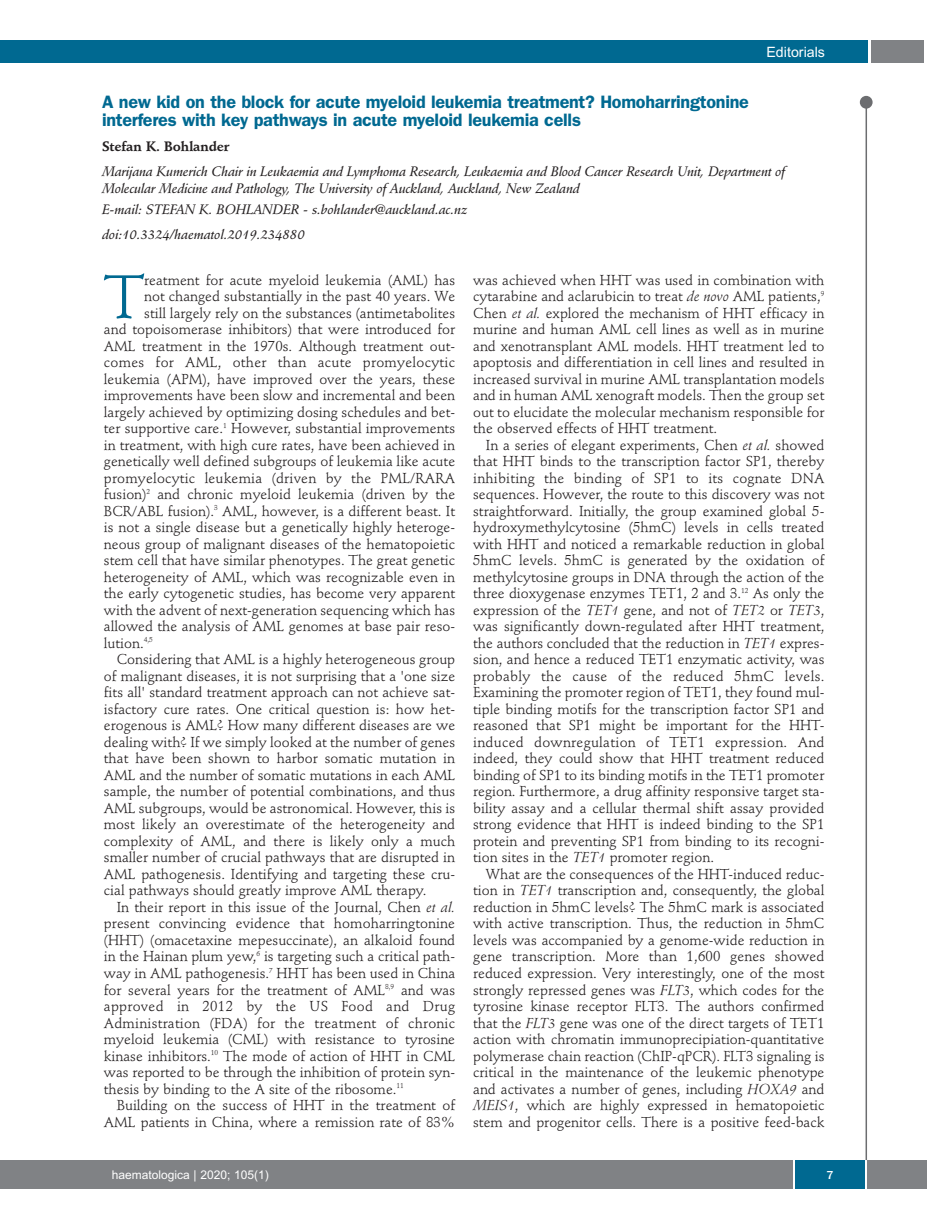
<style>
.page{position:relative;width:927px;height:1225px;background:#fff}
.page>*{position:absolute;margin:0;border:0;box-sizing:border-box;transform-origin:0 0}
.t1{font:60.45px "Stempel Schneidler";color:#006991}
.t2{font:600 18px/18px "Franklin Gothic";letter-spacing:-.015em;color:#006991}
.t3{font:14.25px/16.5px "Stempel Schneidler";color:#231f20;text-align:justify}
.t4{font:14.25px "Stempel Schneidler";letter-spacing:.02em;color:#231f20}
.t5{font:14.25px "Arial";color:#fff}
.t6{font:italic 13.5px/16.5px "Stempel Schneidler Med";letter-spacing:-.015em;color:#231f20}
.t7{font:700 13.5px "Stempel Schneidler";letter-spacing:-.005em;color:#231f20}
.t8{font:12px "Arial";color:#fff}
.t9{font:500 12px "Franklin Gothic";color:#fff}
.s1{font-style:italic}
</style>
<div class="page">
<div style="left:871px;top:40px;width:52px;height:22px;background:#808285"></div>
<div style="left:18px;top:40px;width:849px;height:22px;background:#006991"></div>
<div style="left:17px;top:1160px;width:910px;height:28px;background:#808285"></div>
<div style="left:795px;top:1160px;width:70px;height:28px;background:#006991"></div>
<hr style="left:793px;top:1160px;width:2px;height:28px;background:#fff">
<hr style="left:865px;top:1160px;width:2px;height:28px;background:#fff">
<div style="left:860px;top:96px;width:13px;height:13px;background:#6c6d70;border-radius:50%"></div>
<hr style="left:865px;top:100px;width:2px;height:1060px;background:#6c6d70">
<div style="left:0;top:40px;width:19px;height:22px;background:#006991"></div>
<div style="left:0;top:1160px;width:18px;height:28px;background:#808285"></div>
<p class="t5" style="left:766px;top:44px;width:60px">Editorials</p>
<p class="t2" style="left:102px;top:95px;width:648px">A new kid on the block for acute myeloid leukemia treatment? Homoharringtonine interferes with key pathways in acute myeloid leukemia cells</p>
<p class="t7" style="left:102px;top:141px;width:129px">Stefan K. Bohlander</p>
<p class="t6" style="left:102px;top:165px;width:685px">Marijana Kumerich Chair in Leukaemia and Lymphoma Research, Leukaemia and Blood Cancer Research Unit, Department of<br>Molecular Medicine and Pathology, The University of Auckland, Auckland, New Zealand</p>
<p class="t6" style="left:102px;top:198px;width:367px;line-height:25px">E-mail: STEFAN K. BOHLANDER - s.bohlander@auckland.ac.nz doi:10.3324/haematol.2019.234880</p>
<h1 class="t1" style="left:104px;top:272px;width:42px">T</h1>
<p class="t3" style="left:144px;top:273px;width:312px">reatment for acute myeloid leukemia (AML) has</p>
<p class="t3" style="left:144px;top:289px;width:312px">not changed substantially in the past 40 years. We</p>
<p class="t3" style="left:144px;top:306px;width:312px">still largely rely on the substances (antimetabolites</p>
<p class="t3" style="left:104px;top:322px;width:353px">and topoisomerase inhibitors) that were introduced for</p>
<p class="t3" style="left:104px;top:339px;width:353px">AML treatment in the 1970s. Although treatment out-</p>
<p class="t4" style="left:104px;top:356px;width:353px">comes for AML, other than acute promyelocytic</p>
<p class="t3" style="left:104px;top:372px;width:353px">leukemia (APM), have improved over the years, these</p>
<p class="t3" style="left:104px;top:388px;width:353px">improvements have been slow and incremental and been</p>
<p class="t3" style="left:104px;top:405px;width:353px">largely achieved by optimizing dosing schedules and bet-</p>
<p class="t3" style="left:104px;top:421px;width:353px">ter supportive care.<sup>1</sup> However, substantial improvements</p>
<p class="t3" style="left:104px;top:438px;width:353px">in treatment, with high cure rates, have been achieved in</p>
<p class="t3" style="left:104px;top:454px;width:353px">genetically well defined subgroups of leukemia like acute</p>
<p class="t3" style="left:104px;top:471px;width:353px">promyelocytic leukemia (driven by the PML/RARA</p>
<p class="t3" style="left:104px;top:487px;width:353px">fusion)<sup>2</sup> and chronic myeloid leukemia (driven by the</p>
<p class="t3" style="left:104px;top:504px;width:353px">BCR/ABL fusion).<sup>3</sup> AML, however, is a different beast. It</p>
<p class="t3" style="left:104px;top:520px;width:353px">is not a single disease but a genetically highly heteroge-</p>
<p class="t3" style="left:104px;top:537px;width:353px">neous group of malignant diseases of the hematopoietic</p>
<p class="t3" style="left:104px;top:553px;width:353px">stem cell that have similar phenotypes. The great genetic</p>
<p class="t3" style="left:104px;top:570px;width:353px">heterogeneity of AML, which was recognizable even in</p>
<p class="t3" style="left:104px;top:586px;width:353px">the early cytogenetic studies, has become very apparent</p>
<p class="t3" style="left:104px;top:603px;width:353px">with the advent of next-generation sequencing which has</p>
<p class="t3" style="left:104px;top:619px;width:353px">allowed the analysis of AML genomes at base pair reso-</p>
<p class="t3" style="left:104px;top:636px;width:51px">lution.<sup>4,5</sup></p>
<p class="t3" style="left:117px;top:652px;width:340px">Considering that AML is a highly heterogeneous group</p>
<p class="t3" style="left:104px;top:669px;width:353px">of malignant diseases, it is not surprising that a 'one size</p>
<p class="t3" style="left:104px;top:685px;width:353px">fits all' standard treatment approach can not achieve sat-</p>
<p class="t3" style="left:104px;top:702px;width:353px">isfactory cure rates. One critical question is: how het-</p>
<p class="t3" style="left:104px;top:718px;width:353px">erogenous is AML? How many different diseases are we</p>
<p class="t3" style="left:104px;top:735px;width:353px">dealing with? If we simply looked at the number of genes</p>
<p class="t3" style="left:104px;top:751px;width:353px">that have been shown to harbor somatic mutation in</p>
<p class="t3" style="left:104px;top:768px;width:353px">AML and the number of somatic mutations in each AML</p>
<p class="t3" style="left:104px;top:784px;width:353px">sample, the number of potential combinations, and thus</p>
<p class="t3" style="left:104px;top:801px;width:353px">AML subgroups, would be astronomical. However, this is</p>
<p class="t3" style="left:104px;top:817px;width:353px">most likely an overestimate of the heterogeneity and</p>
<p class="t3" style="left:104px;top:834px;width:353px">complexity of AML, and there is likely only a much</p>
<p class="t3" style="left:104px;top:850px;width:353px">smaller number of crucial pathways that are disrupted in</p>
<p class="t3" style="left:104px;top:867px;width:353px">AML pathogenesis. Identifying and targeting these cru-</p>
<p class="t3" style="left:104px;top:883px;width:324px">cial pathways should greatly improve AML therapy.</p>
<p class="t3" style="left:117px;top:900px;width:340px">In their report in this issue of the Journal, Chen <span class="s1">et al.</span></p>
<p class="t3" style="left:104px;top:916px;width:353px">present convincing evidence that homoharringtonine</p>
<p class="t3" style="left:104px;top:933px;width:353px">(HHT) (omacetaxine mepesuccinate), an alkaloid found</p>
<p class="t3" style="left:104px;top:949px;width:353px">in the Hainan plum yew,<sup>6</sup> is targeting such a critical path-</p>
<p class="t3" style="left:104px;top:966px;width:353px">way in AML pathogenesis.<sup>7</sup> HHT has been used in China</p>
<p class="t3" style="left:104px;top:982px;width:353px">for several years for the treatment of AML<sup>8,9</sup> and was</p>
<p class="t4" style="left:104px;top:1000px;width:353px">approved in 2012 by the US Food and Drug</p>
<p class="t3" style="left:104px;top:1015px;width:353px">Administration (FDA) for the treatment of chronic</p>
<p class="t3" style="left:104px;top:1032px;width:353px">myeloid leukemia (CML) with resistance to tyrosine</p>
<p class="t3" style="left:104px;top:1048px;width:353px">kinase inhibitors.<sup>10</sup> The mode of action of HHT in CML</p>
<p class="t3" style="left:104px;top:1065px;width:353px">was reported to be through the inhibition of protein syn-</p>
<p class="t3" style="left:104px;top:1081px;width:302px">thesis by binding to the A site of the ribosome.<sup>11</sup></p>
<p class="t3" style="left:117px;top:1098px;width:340px">Building on the success of HHT in the treatment of</p>
<p class="t3" style="left:104px;top:1114px;width:353px">AML patients in China, where a remission rate of 83%</p>
<p class="t3" style="left:473px;top:273px;width:353px">was achieved when HHT was used in combination with cytarabine and aclarubicin to treat <span class="s1">de novo</span> AML patients,<sup>9<br></sup>Chen <span class="s1">et al.</span> explored the mechanism of HHT efficacy in murine and human AML cell lines as well as in murine and xenotransplant AML models. HHT treatment led to apoptosis and differentiation in cell lines and resulted in increased survival in murine AML transplantation models and in human AML xenograft models. Then the group set out to elucidate the molecular mechanism responsible for the observed effects of HHT treatment.</p>
<p class="t3" style="left:473px;top:438px;width:353px;text-indent:13px">In a series of elegant experiments, Chen <span class="s1">et al.</span> showed that HHT binds to the transcription factor SP1, thereby inhibiting the binding of SP1 to its cognate DNA sequences. However, the route to this discovery was not straightforward. Initially, the group examined global 5- hydroxymethylcytosine (5hmC) levels in cells treated with HHT and noticed a remarkable reduction in global 5hmC levels. 5hmC is generated by the oxidation of methylcytosine groups in DNA through the action of the three dioxygenase enzymes TET1, 2 and 3.<sup>12</sup> As only the expression of the <span class="s1">TET1</span> gene, and not of <span class="s1">TET2</span> or <span class="s1">TET3</span>, was significantly down-regulated after HHT treatment, the authors concluded that the reduction in <span class="s1">TET1</span> expres&shy;sion, and hence a reduced TET1 enzymatic activity, was probably the cause of the reduced 5hmC levels.<br>Examining the promoter region of TET1, they found mul&shy;tiple binding motifs for the transcription factor SP1 and reasoned that SP1 might be important for the HHT&shy;induced downregulation of TET1 expression. And indeed, they could show that HHT treatment reduced binding of SP1 to its binding motifs in the TET1 promoter region. Furthermore, a drug affinity responsive target sta&shy;bility assay and a cellular thermal shift assay provided strong evidence that HHT is indeed binding to the SP1 protein and preventing SP1 from binding to its recogni&shy;tion sites in the <span class="s1">TET1</span> promoter region.</p>
<p class="t3" style="left:473px;top:867px;width:353px;text-indent:13px">What are the consequences of the HHT-induced reduc&shy;tion in <span class="s1">TET1</span> transcription and, consequently, the global reduction in 5hmC levels? The 5hmC mark is associated with active transcription. Thus, the reduction in 5hmC levels was accompanied by a genome-wide reduction in gene transcription. More than 1,600 genes showed reduced expression. Very interestingly, one of the most strongly repressed genes was <span class="s1">FLT3</span>, which codes for the tyrosine kinase receptor FLT3. The authors confirmed that the <span class="s1">FLT3</span> gene was one of the direct targets of TET1 action with chromatin immunoprecipiation-quantitative polymerase chain reaction (ChIP-qPCR). FLT3 signaling is critical in the maintenance of the leukemic phenotype and activates a number of genes, including <span class="s1">HOXA9</span> and <span class="s1">MEIS1</span>, which are highly expressed in hematopoietic stem and progenitor cells. There is a positive feed-back</p>
<p class="t8" style="left:112px;top:1167px;width:158px">haematologica | 2020; 105(1)</p>
<p class="t9" style="left:826px;top:1167px;width:9px">7</p>
</div>
